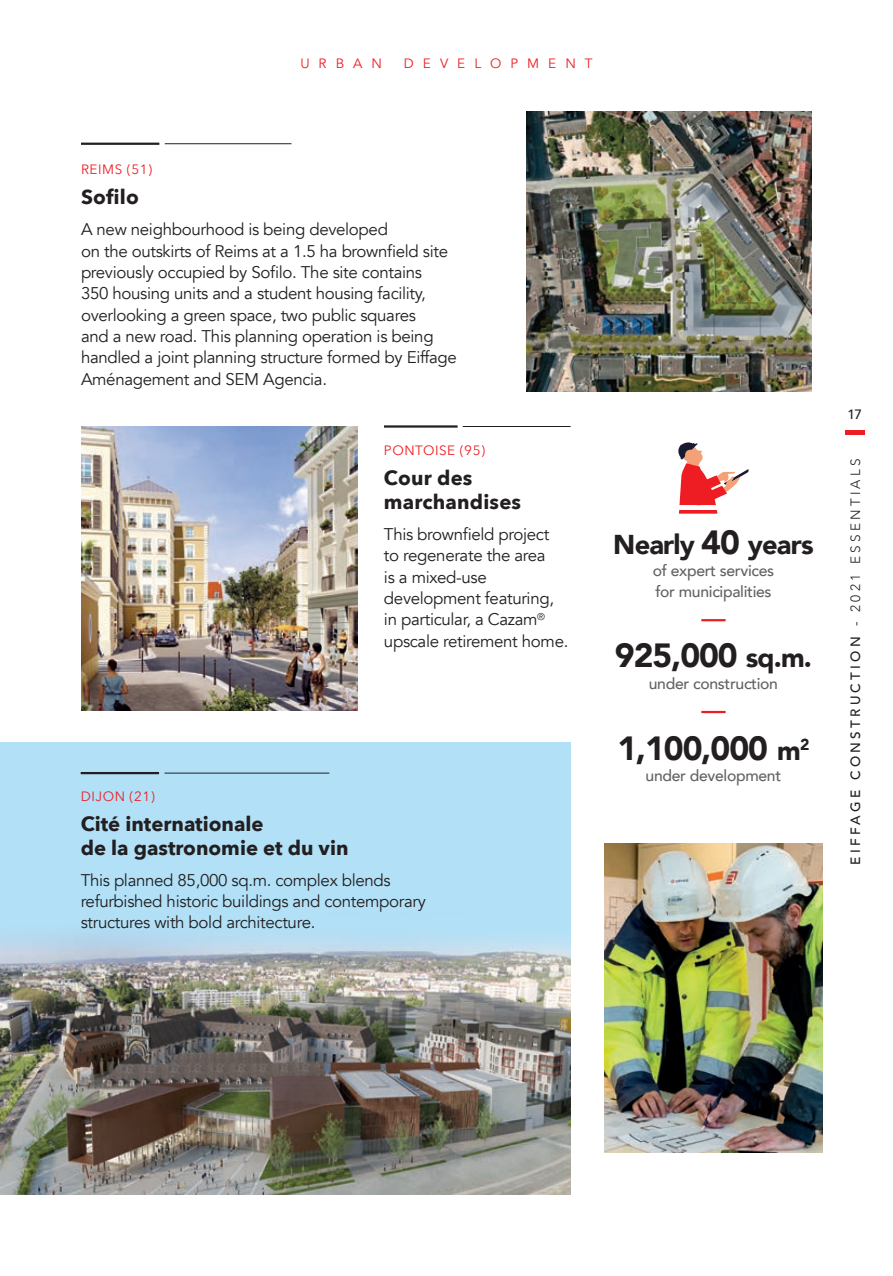
<style>
.page{position:relative;width:893px;height:1276px;background:#fff}
.page>*{position:absolute;margin:0;border:0;box-sizing:border-box;transform-origin:0 0}
.t1{font:900 33.52px "Avenir";letter-spacing:-.03em;color:#231f20}
.t2{font:900 27.22px "Avenir";letter-spacing:-.03em;color:#231f20}
.t3{font:700 20.25px/23.6px "Avenir Next";color:#231f20}
.t4{font:16.88px/21.4px "Avenir";letter-spacing:-.02em;color:#231f20}
.t5{font:500 15.75px/20.2px "Avenir";letter-spacing:-.02em;color:#636366}
.t6{font:500 13.5px "Avenir";letter-spacing:.24em;color:#231f20}
.t7{font:13.5px "Avenir Next";letter-spacing:.04em;color:#ee1d23}
.t8{font:13.5px "Avenir";letter-spacing:.67em;color:#ee1d23}
.s1{font-size:33.52px}
.s2{font-size:27.22px}
.s3{font-weight:300}
</style>
<div class="page">
<img style="left:526px;top:111px;width:286px;height:280px">
<img style="left:81px;top:426px;width:276px;height:285px">
<hr style="left:463px;top:426px;width:108px;height:1px;background:#231f20">
<hr style="left:165px;top:143px;width:126px;height:1px;background:#231f20">
<hr style="left:384px;top:425px;width:74px;height:2px;background:#231f20">
<hr style="left:81px;top:143px;width:78px;height:2px;background:#231f20">
<div style="left:0;top:742px;width:571px;height:453px;background:#b2e1f7"></div>
<img style="left:0;top:935px;width:571px;height:260px">
<hr style="left:164px;top:772px;width:165px;height:1px;background:#231f20">
<hr style="left:81px;top:772px;width:78px;height:2px;background:#231f20">
<svg style="left:678px;top:442px;width:71px;height:72px"></svg>
<hr style="left:701px;top:619px;width:25px;height:2px;background:#ee1d23">
<hr style="left:701px;top:711px;width:25px;height:2px;background:#ee1d23">
<img style="left:605px;top:843px;width:217px;height:309px">
<div style="left:845px;top:430px;width:20px;height:5px;background:#ee1d23"></div>
<p class="t8" style="left:300px;top:56px;width:83px">URBAN</p>
<p class="t8" style="left:404px;top:56px;width:190px">DEVELOPMENT</p>
<p class="t7" style="left:81px;top:158px;width:73px">REIMS (51)</p>
<p class="t3" style="left:81px;top:185px;width:59px">Sofilo</p>
<p class="t4" style="left:81px;top:219px;width:377px">A new neighbourhood is being developed<br>on the outskirts of Reims at a 1.5 ha brownfield site previously occupied by Sofilo. The site contains<br>350 housing units and a student housing facility, overlooking a green space, two public squares<br>and a new road. This planning operation is being handled a joint planning structure formed by Eiffage Aménagement and SEM Agencia.</p>
<p class="t7" style="left:384px;top:439px;width:103px">PONTOISE (95)</p>
<p class="t3" style="left:384px;top:466px;width:139px">Cour des marchandises</p>
<p class="t4" style="left:384px;top:523px;width:186px">This brownfield project to regenerate the area<br>is a mixed-use development featuring, in particular, a Cazam<sup>® </sup>upscale retirement home.</p>
<p class="t7" style="left:81px;top:785px;width:76px">DIJON (21)</p>
<p class="t3" style="left:81px;top:812px;width:269px">Cité internationale<br>de la gastronomie et du vin</p>
<p class="t4" style="left:81px;top:869px;width:347px">This planned 85,000 sq.m. complex blends refurbished historic buildings and contemporary structures with bold architecture.</p>
<h2 class="t2" style="left:613px;top:521px;width:202px">Nearly <span class="s1">40</span> years</h2>
<p class="t5" style="left:653px;top:560px;width:123px">of expert services for municipalities</p>
<h1 class="t1" style="left:615px;top:627px;width:198px">925,000 <span class="s2">sq.m.</span></h1>
<p class="t5" style="left:649px;top:672px;width:131px">under construction</p>
<h1 class="t1" style="left:617px;top:719px;width:194px">1,100,000 <span class="s2">m</span><sup>2</sup></h1>
<p class="t5" style="left:646px;top:764px;width:137px">under development</p>
<p class="t6" style="left:847px;top:402px;width:16px">17</p>
<p class="t6" style="left:844px;top:864px;width:407px;rotate:-90deg">EIFFAGE CONSTRUCTION <span class="s3">- 2021 ESSENTIALS</span></p>
</div>
